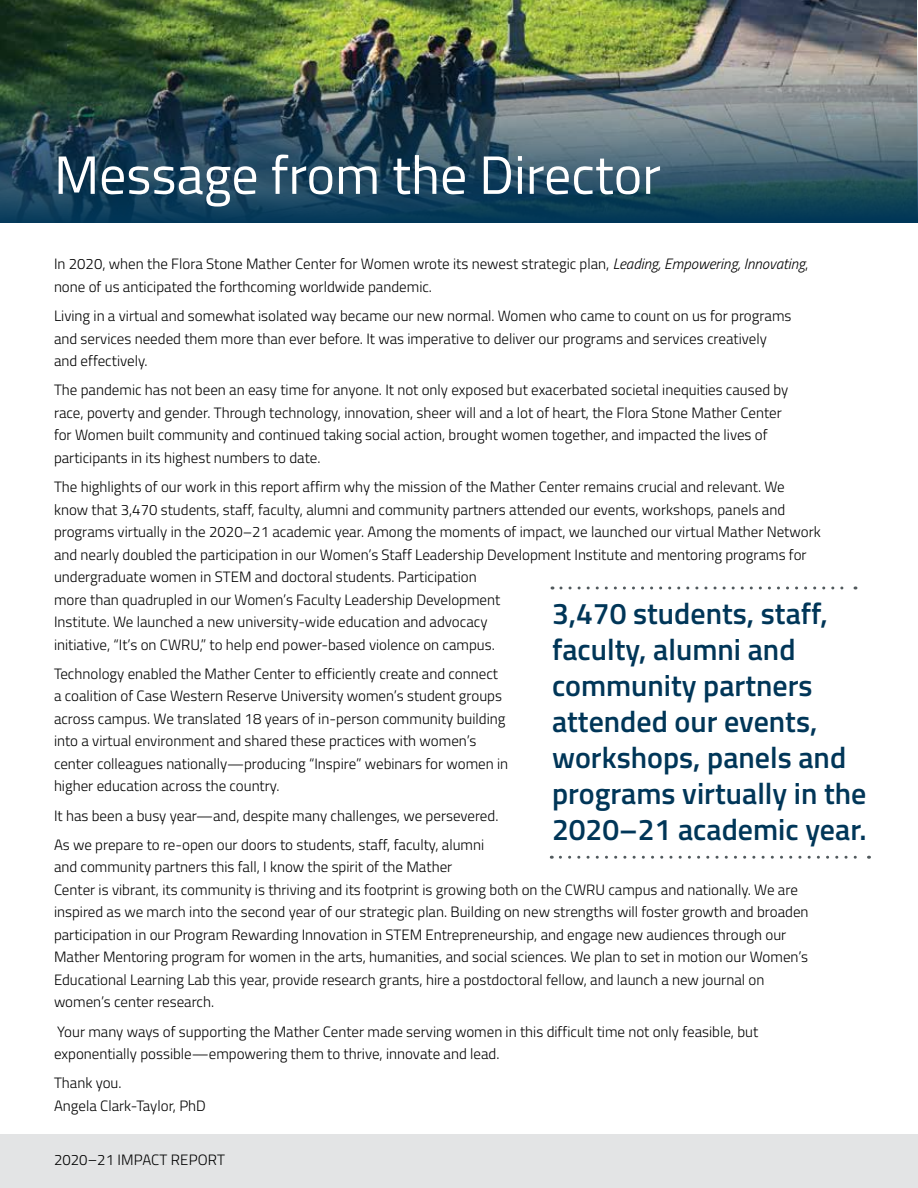
<style>
.page{position:relative;width:918px;height:1188px;background:#fff}
.page>*{position:absolute;margin:0;border:0;box-sizing:border-box;transform-origin:0 0}
.t1{font:54px "Titillium";color:#fff}
.t2{font:600 30px/36px "Titillium";color:#003658}
.t3{font:300 15px/22.5px "Titillium";color:#000}
.s1{font-style:italic}
</style>
<div class="page">
<div style="left:0;top:1134px;width:918px;height:54px;background:#e3e4e5"></div>
<img style="left:0;top:0;width:918px;height:222px">
<svg style="left:561px;top:586px;width:295px;height:4px"></svg>
<svg style="left:560px;top:856px;width:309px;height:3px"></svg>
<h1 class="t1" style="left:54px;top:135px;width:608px">Message from the Director</h1>
<p class="t3" style="left:54px;top:252px;width:756px">In 2020, when the Flora Stone Mather Center for Women wrote its newest strategic plan, <span class="s1">Leading, Empowering, Innovating</span>, none of us anticipated the forthcoming worldwide pandemic.</p>
<p class="t3" style="left:54px;top:304px;width:739px">Living in a virtual and somewhat isolated way became our new normal. Women who came to count on us for programs and services needed them more than ever before. It was imperative to deliver our programs and services creatively and effectively.</p>
<p class="t3" style="left:54px;top:378px;width:736px">The pandemic has not been an easy time for anyone. It not only exposed but exacerbated societal inequities caused by race, poverty and gender. Through technology, innovation, sheer will and a lot of heart, the Flora Stone Mather Center for Women built community and continued taking social action, brought women together, and impacted the lives of participants in its highest numbers to date.</p>
<p class="t3" style="left:54px;top:475px;width:768px">The highlights of our work in this report affirm why the mission of the Mather Center remains crucial and relevant. We know that 3,470 students, staff, faculty, alumni and community partners attended our events, workshops, panels and programs virtually in the 2020–21 academic year. Among the moments of impact, we launched our virtual Mather Network and nearly doubled the participation in our Women’s Staff Leadership Development Institute and mentoring programs for undergraduate women in STEM and doctoral students. Participation<br>more than quadrupled in our Women’s Faculty Leadership Development<br>Institute. We launched a new university-wide education and advocacy<br>initiative, “It’s on CWRU,” to help end power-based violence on campus.</p>
<p class="t3" style="left:54px;top:662px;width:456px">Technology enabled the Mather Center to efficiently create and connect a coalition of Case Western Reserve University women’s student groups across campus. We translated 18 years of in-person community building into a virtual environment and shared these practices with women’s center colleagues nationally—producing “Inspire” webinars for women in higher education across the country.</p>
<p class="t3" style="left:54px;top:800px;width:446px;line-height:29.2px">It has been a busy year—and, despite many challenges, we persevered.<br>As we prepare to re-open our doors to students, staff, faculty, alumni</p>
<p class="t3" style="left:54px;top:855px;width:756px">and community partners this fall, I know the spirit of the Mather<br>Center is vibrant, its community is thriving and its footprint is growing both on the CWRU campus and nationally. We are inspired as we march into the second year of our strategic plan. Building on new strengths will foster growth and broaden participation in our Program Rewarding Innovation in STEM Entrepreneurship, and engage new audiences through our Mather Mentoring program for women in the arts, humanities, and social sciences. We plan to set in motion our Women’s Educational Learning Lab this year, provide research grants, hire a postdoctoral fellow, and launch a new journal on women’s center research.</p>
<p class="t3" style="left:54px;top:1020px;width:706px">Your many ways of supporting the Mather Center made serving women in this difficult time not only feasible, but exponentially possible—empowering them to thrive, innovate and lead.</p>
<p class="t3" style="left:54px;top:1071px;width:153px">Thank you.<br>Angela Clark-Taylor, PhD</p>
<h2 class="t2" style="left:552px;top:594px;width:316px">3,470 students, staff, faculty, alumni and community partners attended our events, workshops, panels and programs virtually in the<br>2020–21 academic year.</h2>
<p class="t3" style="left:54px;top:1147px;width:172px">2020–21 IMPACT REPORT</p>
</div>
